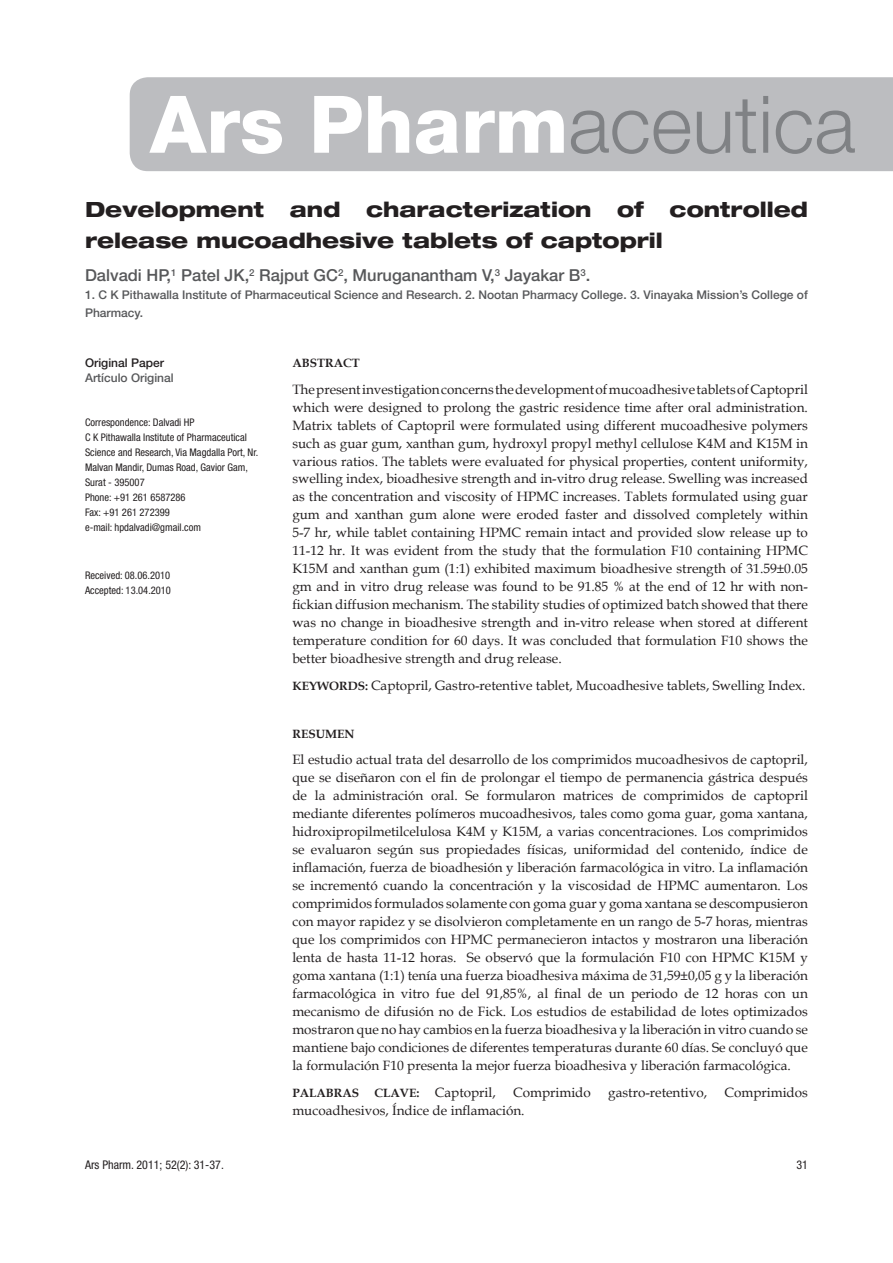
<style>
.page{position:relative;width:893px;height:1263px;background:#fff}
.page>*{position:absolute;margin:0;border:0;box-sizing:border-box;transform-origin:0 0}
.t1{font:800 79.5px "Helvetica Neue LT Std";color:#fff}
.t2{font:800 expanded 21px/31.5px "Helvetica Neue LT Std";color:#231f20}
.t3{font:500 16.5px "Helvetica Neue LT Std";color:#57585a}
.t4{font:13.5px/18px "Book Antiqua";color:#231f20;text-align:justify}
.t5{font:500 12px/18px "Helvetica Neue LT Std";color:#57585a}
.t6{font:condensed 12px "Helvetica Neue LT Std";color:#231f20}
.t7{font:700 12px "Book Antiqua";color:#231f20}
.t8{font:500 12px "Helvetica Neue LT Std";color:#231f20}
.t9{font:condensed 10.5px/15px "Helvetica Neue LT Std";color:#231f20}
.s1{font-weight:300;color:#808285}
.s2{font-weight:700;font-size:12px}
</style>
<div class="page">
<div style="left:130px;top:77px;width:763px;height:94px;background:#bcbdc0"></div>
<p class="t1" style="left:150px;top:77px;width:707px">Ars Pharm<span class="s1">aceutica</span></p>
<p class="t2" style="left:85px;top:193px;width:724px">Development and characterization of controlled release mucoadhesive tablets of captopril</p>
<p class="t3" style="left:85px;top:266px;width:507px">Dalvadi HP,<sup>1</sup> Patel JK,<sup>2</sup> Rajput GC<sup>2</sup>, Muruganantham V,<sup>3</sup> Jayakar B<sup>3</sup>.</p>
<p class="t5" style="left:85px;top:286px;width:724px">1. C K Pithawalla Institute of Pharmaceutical Science and Research. 2. Nootan Pharmacy College. 3. Vinayaka Mission’s College of<br>Pharmacy.</p>
<p class="t8" style="left:85px;top:356px;width:80px">Original Paper</p>
<p class="t5" style="left:85px;top:369px;width:90px">Artículo Original</p>
<p class="t9" style="left:85px;top:415px;width:111px">Correspondence: Dalvadi HP</p>
<p class="t9" style="left:85px;top:430px;width:175px">C K Pithawalla Institute of Pharmaceutical Science and Research, Via Magdalla Port, Nr.<br>Malvan Mandir, Dumas Road, Gavior Gam, Surat - 395007</p>
<p class="t9" style="left:85px;top:490px;width:102px">Phone: +91 261 6587286</p>
<p class="t9" style="left:85px;top:505px;width:86px">Fax: +91 261 272399</p>
<p class="t9" style="left:85px;top:520px;width:117px">e-mail: hpdalvadi@gmail.com</p>
<p class="t9" style="left:85px;top:568px;width:87px">Received: 08.06.2010</p>
<p class="t9" style="left:85px;top:583px;width:87px">Accepted: 13.04.2010</p>
<p class="t7" style="left:292px;top:355px;width:69px">ABSTRACT</p>
<p class="t4" style="left:292px;top:380px;width:517px">The present investigation concerns the development of mucoadhesive tablets of Captopril which were designed to prolong the gastric residence time after oral administration.<br>Matrix tablets of Captopril were formulated using different mucoadhesive polymers such as guar gum, xanthan gum, hydroxyl propyl methyl cellulose K4M and K15M in various ratios. The tablets were evaluated for physical properties, content uniformity, swelling index, bioadhesive strength and in-vitro drug release. Swelling was increased as the concentration and viscosity of HPMC increases. Tablets formulated using guar gum and xanthan gum alone were eroded faster and dissolved completely within 5-7 hr, while tablet containing HPMC remain intact and provided slow release up to 11-12 hr. It was evident from the study that the formulation F10 containing HPMC K15M and xanthan gum (1:1) exhibited maximum bioadhesive strength of 31.59±0.05 gm and in vitro drug release was found to be 91.85 % at the end of 12 hr with non&shy;fickian diffusion mechanism. The stability studies of optimized batch showed that there was no change in bioadhesive strength and in-vitro release when stored at different temperature condition for 60 days. It was concluded that formulation F10 shows the better bioadhesive strength and drug release.</p>
<p class="t4" style="left:292px;top:676px;width:515px"><span class="s2">KEYWORDS:</span> Captopril, Gastro-retentive tablet, Mucoadhesive tablets, Swelling Index.</p>
<p class="t7" style="left:292px;top:725px;width:63px">RESUMEN</p>
<p class="t4" style="left:292px;top:750px;width:517px">El estudio actual trata del desarrollo de los comprimidos mucoadhesivos de captopril, que se diseñaron con el fin de prolongar el tiempo de permanencia gástrica después de la administración oral. Se formularon matrices de comprimidos de captopril mediante diferentes polímeros mucoadhesivos, tales como goma guar, goma xantana, hidroxipropilmetilcelulosa K4M y K15M, a varias concentraciones. Los comprimidos se evaluaron según sus propiedades físicas, uniformidad del contenido, índice de inflamación, fuerza de bioadhesión y liberación farmacológica in vitro. La inflamación se incrementó cuando la concentración y la viscosidad de HPMC aumentaron. Los comprimidos formulados solamente con goma guar y goma xantana se descompusieron con mayor rapidez y se disolvieron completamente en un rango de 5-7 horas, mientras que los comprimidos con HPMC permanecieron intactos y mostraron una liberación lenta de hasta 11-12 horas. Se observó que la formulación F10 con HPMC K15M y goma xantana (1:1) tenía una fuerza bioadhesiva máxima de 31,59±0,05 g y la liberación farmacológica in vitro fue del 91,85%, al final de un periodo de 12 horas con un mecanismo de difusión no de Fick. Los estudios de estabilidad de lotes optimizados mostraron que no hay cambios en la fuerza bioadhesiva y la liberación in vitro cuando se mantiene bajo condiciones de diferentes temperaturas durante 60 días. Se concluyó que la formulación F10 presenta la mejor fuerza bioadhesiva y liberación farmacológica.</p>
<p class="t7" style="left:292px;top:1084px;width:68px">PALABRAS</p>
<p class="t4" style="left:374px;top:1083px;width:123px"><span class="s2">CLAVE:</span> Captopril,</p>
<p class="t4" style="left:513px;top:1083px;width:79px">Comprimido</p>
<p class="t4" style="left:608px;top:1083px;width:100px">gastro-retentivo,</p>
<p class="t4" style="left:724px;top:1083px;width:85px">Comprimidos</p>
<p class="t4" style="left:292px;top:1101px;width:234px">mucoadhesivos, Índice de inflamación.</p>
<p class="t6" style="left:85px;top:1158px;width:140px">Ars Pharm. 2011; 52(2): 31-37.</p>
<p class="t6" style="left:796px;top:1158px;width:13px">31</p>
</div>
